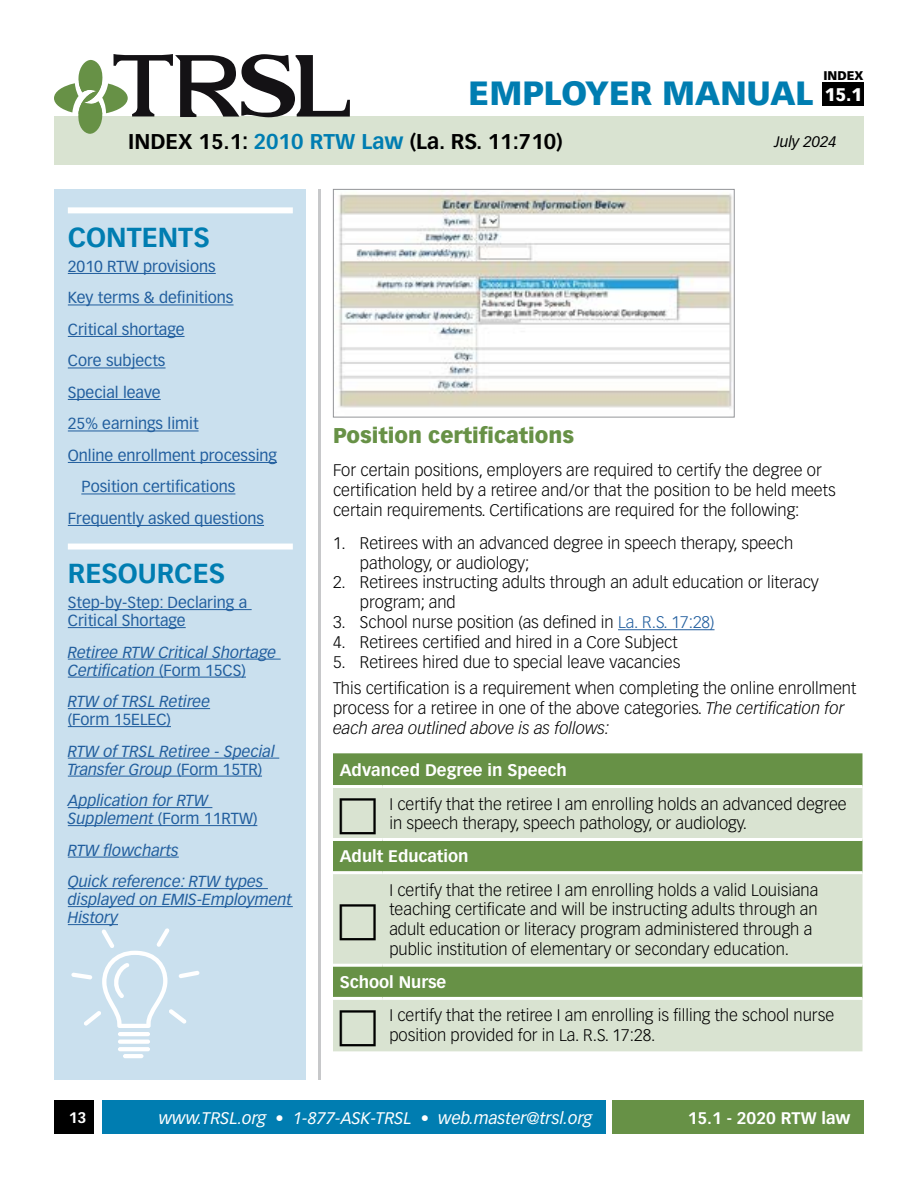
<style>
.page{position:relative;width:918px;height:1188px;background:#fff}
.page>*{position:absolute;margin:0;border:0;box-sizing:border-box;transform-origin:0 0}
.t1{font:900 33px "Vectora LT Pro";color:#007db1}
.t2{font:700 27px "Vectora LT Pro";color:#007db1}
.t3{font:700 21px "Vectora LT Pro";color:#000}
.t4{font:900 21px "Vectora LT Pro";color:#679146}
.t5{font:900 18px "Vectora LT Pro";color:#fff}
.t6{font:300 16.5px/19.8px "Vectora LT Pro";color:#000}
.t7{font:italic 300 16.5px/19.8px "Vectora LT Pro";color:#000}
.t8{font:700 16.5px "Vectora LT Pro";color:#fff}
.t9{font:italic 16.5px "Vectora LT Pro";color:#fff}
.t10{font:italic 15.75px/18px "Vectora LT Pro";color:#215e9e}
.t11{font:15.75px/18px "Vectora LT Pro";color:#215e9e}
.t12{font:italic 15px "Vectora LT Pro";color:#000}
.t13{font:700 15px "Vectora LT Pro";color:#fff}
.t14{font:900 12.3px "Vectora LT Pro";color:#000}
.s1{color:#007db1}
.s2{font-style:normal}
.s3{color:#215e9e}
</style>
<div class="page">
<div style="left:54px;top:117px;width:810px;height:48px;background:#d9e3d1"></div>
<svg style="left:54px;top:54px;width:296px;height:80px"></svg>
<hr style="left:318px;top:189px;width:3px;height:891px;background:#c7c8ca">
<div style="left:54px;top:189px;width:252px;height:891px;background:#cae0ee"></div>
<div style="left:612px;top:1101px;width:252px;height:33px;background:#679146"></div>
<div style="left:103px;top:1101px;width:503px;height:33px;background:#007db1"></div>
<svg style="left:71px;top:928px;width:129px;height:100px"></svg>
<hr style="left:118px;top:1032px;width:32px;height:4px;background:#fff;border-radius:2px">
<hr style="left:118px;top:1040px;width:32px;height:4px;background:#fff;border-radius:2px">
<hr style="left:118px;top:1047px;width:32px;height:4px;background:#fff;border-radius:2px">
<hr style="left:123px;top:1054px;width:21px;height:4px;background:#fff;border-radius:2px">
<div style="left:54px;top:1101px;width:40px;height:33px;background:#000"></div>
<div style="left:823px;top:83px;width:41px;height:23px;background:#000"></div>
<div style="left:68px;top:207px;width:225px;height:6px;background:#fff"></div>
<hr style="left:68px;top:273px;width:148px;height:1px;background:#215e9e">
<hr style="left:68px;top:305px;width:166px;height:1px;background:#215e9e">
<hr style="left:68px;top:336px;width:117px;height:1px;background:#215e9e">
<hr style="left:68px;top:368px;width:98px;height:1px;background:#215e9e">
<hr style="left:68px;top:399px;width:93px;height:1px;background:#215e9e">
<hr style="left:68px;top:431px;width:131px;height:1px;background:#215e9e">
<hr style="left:68px;top:462px;width:209px;height:1px;background:#215e9e">
<hr style="left:81px;top:494px;width:154px;height:1px;background:#215e9e">
<hr style="left:68px;top:525px;width:196px;height:1px;background:#215e9e">
<div style="left:68px;top:544px;width:225px;height:6px;background:#fff"></div>
<hr style="left:68px;top:609px;width:184px;height:1px;background:#215e9e">
<hr style="left:68px;top:627px;width:118px;height:1px;background:#215e9e">
<hr style="left:68px;top:659px;width:213px;height:1px;background:#215e9e">
<hr style="left:68px;top:677px;width:178px;height:1px;background:#215e9e">
<hr style="left:68px;top:708px;width:142px;height:1px;background:#215e9e">
<hr style="left:68px;top:726px;width:103px;height:1px;background:#215e9e">
<hr style="left:68px;top:758px;width:211px;height:1px;background:#215e9e">
<hr style="left:68px;top:776px;width:194px;height:1px;background:#215e9e">
<hr style="left:68px;top:807px;width:144px;height:1px;background:#215e9e">
<hr style="left:68px;top:825px;width:189px;height:1px;background:#215e9e">
<hr style="left:68px;top:857px;width:111px;height:1px;background:#215e9e">
<hr style="left:68px;top:888px;width:200px;height:1px;background:#215e9e">
<hr style="left:68px;top:906px;width:225px;height:1px;background:#215e9e">
<hr style="left:68px;top:924px;width:50px;height:1px;background:#215e9e">
<hr style="left:618px;top:629px;width:97px;height:1px;background:#215e9e">
<img style="left:335px;top:191px;width:398px;height:217px">
<div style="left:333px;top:189px;width:402px;height:228px;border:1px solid #939598"></div>
<div style="left:333px;top:753px;width:529px;height:32px;background:#679146"></div>
<svg style="left:333px;top:788px;width:529px;height:263px;background:#bdceae"></svg>
<hr style="left:333px;top:838px;width:50px;height:3px;background:#fff">
<hr style="left:383px;top:838px;width:479px;height:3px;background:#fff">
<hr style="left:333px;top:871px;width:50px;height:3px;background:#fff">
<hr style="left:383px;top:871px;width:479px;height:3px;background:#fff">
<hr style="left:333px;top:964px;width:50px;height:3px;background:#fff">
<hr style="left:383px;top:964px;width:479px;height:3px;background:#fff">
<hr style="left:333px;top:997px;width:50px;height:3px;background:#fff">
<hr style="left:383px;top:997px;width:479px;height:3px;background:#fff">
<svg style="left:340px;top:798px;width:36px;height:37px"></svg>
<svg style="left:340px;top:904px;width:36px;height:37px"></svg>
<svg style="left:340px;top:1010px;width:36px;height:36px"></svg>
<h1 class="t1" style="left:469px;top:73px;width:346px">EMPLOYER MANUAL</h1>
<p class="t14" style="left:823px;top:68px;width:42px">INDEX</p>
<p class="t5" style="left:825px;top:84px;width:39px">15.1</p>
<p class="t3" style="left:128px;top:129px;width:436px">INDEX 15.1: <span class="s1">2010 RTW Law</span> (La. RS. 11:710)</p>
<p class="t12" style="left:774px;top:132px;width:64px">July 2024</p>
<h2 class="t2" style="left:68px;top:221px;width:143px">CONTENTS</h2>
<p class="t11" style="left:68px;top:257px;width:149px">2010 RTW provisions</p>
<p class="t11" style="left:68px;top:289px;width:167px">Key terms &amp; definitions</p>
<p class="t11" style="left:68px;top:320px;width:118px">Critical shortage</p>
<p class="t11" style="left:68px;top:352px;width:99px">Core subjects</p>
<p class="t11" style="left:68px;top:383px;width:94px">Special leave</p>
<p class="t11" style="left:68px;top:415px;width:132px">25% earnings limit</p>
<p class="t11" style="left:68px;top:446px;width:211px">Online enrollment processing</p>
<p class="t11" style="left:81px;top:478px;width:156px">Position certifications</p>
<p class="t11" style="left:68px;top:509px;width:198px">Frequently asked questions</p>
<h2 class="t2" style="left:68px;top:557px;width:159px">RESOURCES</h2>
<p class="t11" style="left:68px;top:593px;width:181px">Step-by-Step: Declaring a<br>Critical Shortage</p>
<p class="t10" style="left:68px;top:643px;width:210px">Retiree RTW Critical Shortage<br>Certification <span class="s2">(Form 15CS)</span></p>
<p class="t10" style="left:68px;top:693px;width:144px">RTW of TRSL Retiree</p>
<p class="t11" style="left:68px;top:710px;width:105px">(Form 15ELEC)</p>
<p class="t10" style="left:68px;top:742px;width:209px">RTW of TRSL Retiree - Special<br>Transfer Group <span class="s2">(Form 15TR)</span></p>
<p class="t10" style="left:68px;top:792px;width:191px">Application for RTW<br>Supplement <span class="s2">(Form 11RTW)</span></p>
<p class="t10" style="left:68px;top:834px;width:197px;line-height:31.5px">RTW flowcharts<br>Quick reference: RTW types</p>
<p class="t10" style="left:68px;top:891px;width:226px">displayed on EMIS-Employment<br>History</p>
<p class="t4" style="left:333px;top:422px;width:243px">Position certifications</p>
<p class="t6" style="left:333px;top:460px;width:504px">For certain positions, employers are required to certify the degree or certification held by a retiree and/or that the position to be held meets certain requirements. Certifications are required for the following:</p>
<p class="t6" style="left:360px;top:533px;width:435px;text-indent:-27px">1. Retirees with an advanced degree in speech therapy, speech pathology, or audiology;</p>
<p class="t6" style="left:360px;top:573px;width:460px;text-indent:-27px">2. Retirees instructing adults through an adult education or literacy program; and</p>
<p class="t6" style="left:333px;top:612px;width:383px">3. School nurse position (as defined in <span class="s3">La. R.S. 17:28)</span></p>
<p class="t6" style="left:333px;top:632px;width:346px">4. Retirees certified and hired in a Core Subject</p>
<p class="t6" style="left:333px;top:649px;width:525px;line-height:26.5px">5. Retirees hired due to special leave vacancies<br>This certification is a requirement when completing the online enrollment</p>
<p class="t7" style="left:333px;top:698px;width:513px"><span class="s2">process for a retiree in one of the above categories.</span> The certification for each area outlined above is as follows:</p>
<p class="t8" style="left:340px;top:760px;width:228px">Advanced Degree in Speech</p>
<p class="t6" style="left:389px;top:794px;width:459px">I certify that the retiree I am enrolling holds an advanced degree in speech therapy, speech pathology, or audiology.</p>
<p class="t8" style="left:340px;top:847px;width:130px">Adult Education</p>
<p class="t6" style="left:389px;top:880px;width:430px">I certify that the retiree I am enrolling holds a valid Louisiana teaching certificate and will be instructing adults through an adult education or literacy program administered through a public institution of elementary or secondary education.</p>
<p class="t8" style="left:340px;top:972px;width:108px">School Nurse</p>
<p class="t6" style="left:389px;top:1006px;width:446px">I certify that the retiree I am enrolling is filling the school nurse position provided for in La. R.S. 17:28.</p>
<p class="t13" style="left:69px;top:1109px;width:19px">13</p>
<p class="t9" style="left:159px;top:1108px;width:435px">www.TRSL.org <span class="s2">•</span> 1-877-ASK-TRSL <span class="s2">•</span> web.master@trsl.org</p>
<p class="t8" style="left:688px;top:1108px;width:164px">15.1 - 2020 RTW law</p>
</div>
